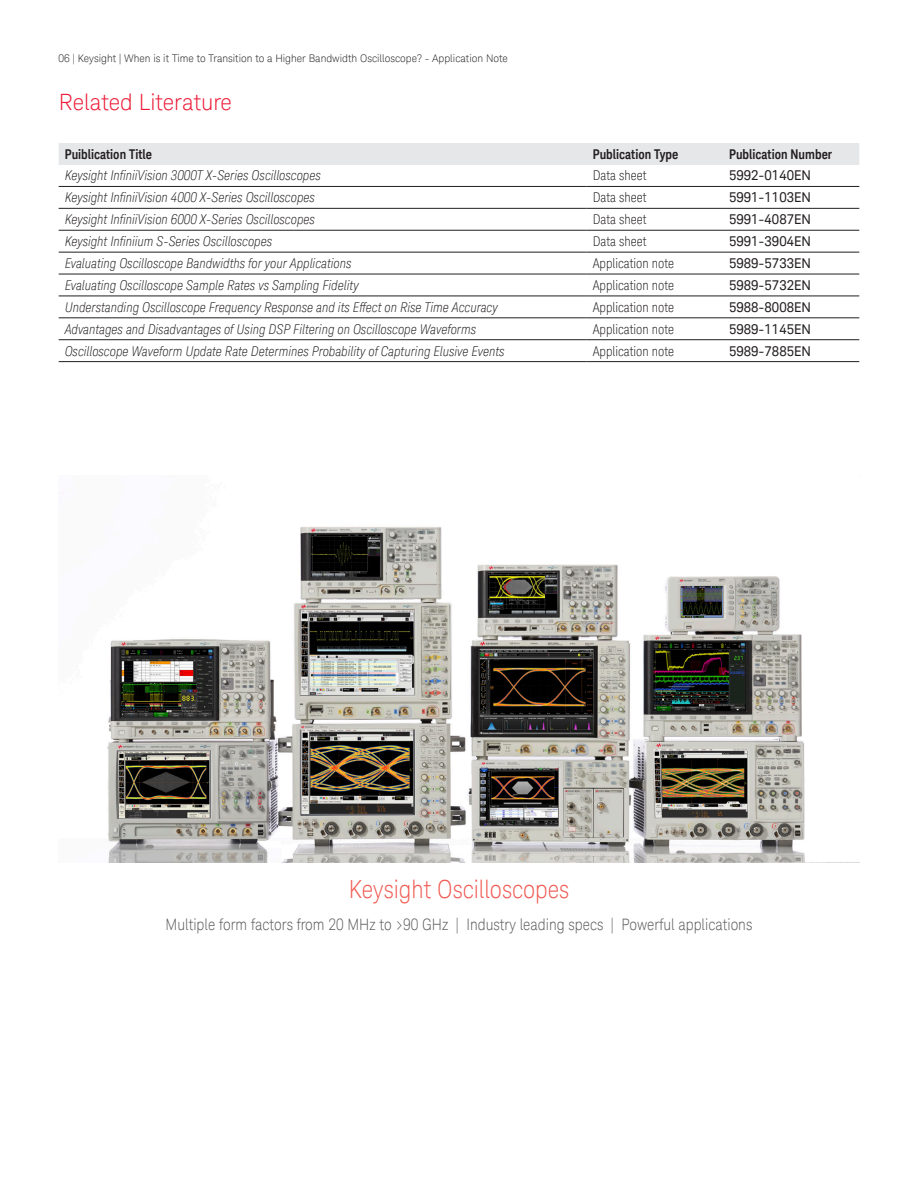
<style>
.page{position:relative;width:918px;height:1188px;background:#fff}
.page>*{position:absolute;margin:0;border:0;box-sizing:border-box;transform-origin:0 0}
.t1{font:300 24.9px "Keysight Sans";color:#f05a53;scale:.9 1}
.t2{font:300 22.5px "Keysight Sans";color:#ed1a36}
.t3{font:300 15.75px "Keysight Sans";color:#57585a;scale:.9 1}
.t4{font:italic 300 condensed 13.5px "Keysight Sans";color:#231f20}
.t5{font:300 condensed 13.5px "Keysight Sans";color:#231f20}
.t6{font:13.5px "Keysight Sans";color:#231f20}
.t7{font:700 13.5px "Keysight Sans Condensed";color:#231f20}
.t8{font:300 10.5px "Keysight Sans";color:#231f20}
</style>
<div class="page">
<div style="left:59px;top:143px;width:800px;height:22px;background:#e6e7e9"></div>
<hr style="left:59px;top:186px;width:528px;height:1px;background:#231f20">
<hr style="left:587px;top:186px;width:136px;height:1px;background:#231f20">
<hr style="left:723px;top:186px;width:136px;height:1px;background:#231f20">
<hr style="left:59px;top:208px;width:528px;height:1px;background:#231f20">
<hr style="left:587px;top:208px;width:136px;height:1px;background:#231f20">
<hr style="left:723px;top:208px;width:136px;height:1px;background:#231f20">
<hr style="left:59px;top:230px;width:528px;height:1px;background:#231f20">
<hr style="left:587px;top:230px;width:136px;height:1px;background:#231f20">
<hr style="left:723px;top:230px;width:136px;height:1px;background:#231f20">
<hr style="left:59px;top:252px;width:528px;height:1px;background:#231f20">
<hr style="left:587px;top:252px;width:136px;height:1px;background:#231f20">
<hr style="left:723px;top:252px;width:136px;height:1px;background:#231f20">
<hr style="left:59px;top:274px;width:528px;height:1px;background:#231f20">
<hr style="left:587px;top:274px;width:136px;height:1px;background:#231f20">
<hr style="left:723px;top:274px;width:136px;height:1px;background:#231f20">
<hr style="left:59px;top:296px;width:528px;height:1px;background:#231f20">
<hr style="left:587px;top:296px;width:136px;height:1px;background:#231f20">
<hr style="left:723px;top:296px;width:136px;height:1px;background:#231f20">
<hr style="left:59px;top:317px;width:528px;height:1px;background:#231f20">
<hr style="left:587px;top:317px;width:136px;height:1px;background:#231f20">
<hr style="left:723px;top:317px;width:136px;height:1px;background:#231f20">
<hr style="left:59px;top:339px;width:528px;height:1px;background:#231f20">
<hr style="left:587px;top:339px;width:136px;height:1px;background:#231f20">
<hr style="left:723px;top:339px;width:136px;height:1px;background:#231f20">
<hr style="left:59px;top:361px;width:528px;height:1px;background:#231f20">
<hr style="left:587px;top:361px;width:136px;height:1px;background:#231f20">
<hr style="left:723px;top:361px;width:136px;height:1px;background:#231f20">
<img style="left:107px;top:527px;width:752px;height:336px">
<p class="t8" style="left:59px;top:52px;width:451px">06 | Keysight | When is it Time to Transition to a Higher Bandwidth Oscilloscope? - Application Note</p>
<p class="t2" style="left:59px;top:89px;width:175px">Related Literature</p>
<p class="t7" style="left:65px;top:146px;width:89px">Puiblication Title</p>
<p class="t7" style="left:593px;top:146px;width:87px">Publication Type</p>
<p class="t7" style="left:729px;top:146px;width:105px">Publication Number</p>
<p class="t4" style="left:65px;top:168px;width:258px">Keysight InfiniiVision 3000T X-Series Oscilloscopes</p>
<p class="t5" style="left:593px;top:168px;width:55px">Data sheet</p>
<p class="t6" style="left:729px;top:168px;width:84px">5992-0140EN</p>
<p class="t4" style="left:65px;top:190px;width:252px">Keysight InfiniiVision 4000 X-Series Oscilloscopes</p>
<p class="t5" style="left:593px;top:190px;width:55px">Data sheet</p>
<p class="t6" style="left:729px;top:189px;width:84px">5991-1103EN</p>
<p class="t4" style="left:65px;top:211px;width:252px">Keysight InfiniiVision 6000 X-Series Oscilloscopes</p>
<p class="t5" style="left:593px;top:211px;width:55px">Data sheet</p>
<p class="t6" style="left:729px;top:211px;width:84px">5991-4087EN</p>
<p class="t4" style="left:65px;top:233px;width:209px">Keysight Infiniium S-Series Oscilloscopes</p>
<p class="t5" style="left:593px;top:233px;width:55px">Data sheet</p>
<p class="t6" style="left:729px;top:233px;width:84px">5991-3904EN</p>
<p class="t4" style="left:65px;top:255px;width:288px">Evaluating Oscilloscope Bandwidths for your Applications</p>
<p class="t5" style="left:593px;top:255px;width:83px">Application note</p>
<p class="t6" style="left:729px;top:255px;width:84px">5989-5733EN</p>
<p class="t4" style="left:65px;top:277px;width:296px">Evaluating Oscilloscope Sample Rates vs Sampling Fidelity</p>
<p class="t5" style="left:593px;top:277px;width:83px">Application note</p>
<p class="t6" style="left:729px;top:277px;width:84px">5989-5732EN</p>
<p class="t4" style="left:65px;top:299px;width:435px">Understanding Oscilloscope Frequency Response and its Effect on Rise Time Accuracy</p>
<p class="t5" style="left:593px;top:299px;width:83px">Application note</p>
<p class="t6" style="left:729px;top:299px;width:84px">5988-8008EN</p>
<p class="t4" style="left:65px;top:321px;width:413px">Advantages and Disadvantages of Using DSP Filtering on Oscilloscope Waveforms</p>
<p class="t5" style="left:593px;top:321px;width:83px">Application note</p>
<p class="t6" style="left:729px;top:321px;width:84px">5989-1145EN</p>
<p class="t4" style="left:65px;top:343px;width:441px">Oscilloscope Waveform Update Rate Determines Probability of Capturing Elusive Events</p>
<p class="t5" style="left:593px;top:343px;width:83px">Application note</p>
<p class="t6" style="left:729px;top:343px;width:84px">5989-7885EN</p>
<p class="t1" style="left:349px;top:875px;width:247px">Keysight Oscilloscopes</p>
<p class="t3" style="left:166px;top:915px;width:653px">Multiple form factors from 20 MHz to &gt;90 GHz | Industry leading specs | Powerful applications</p>
</div>
